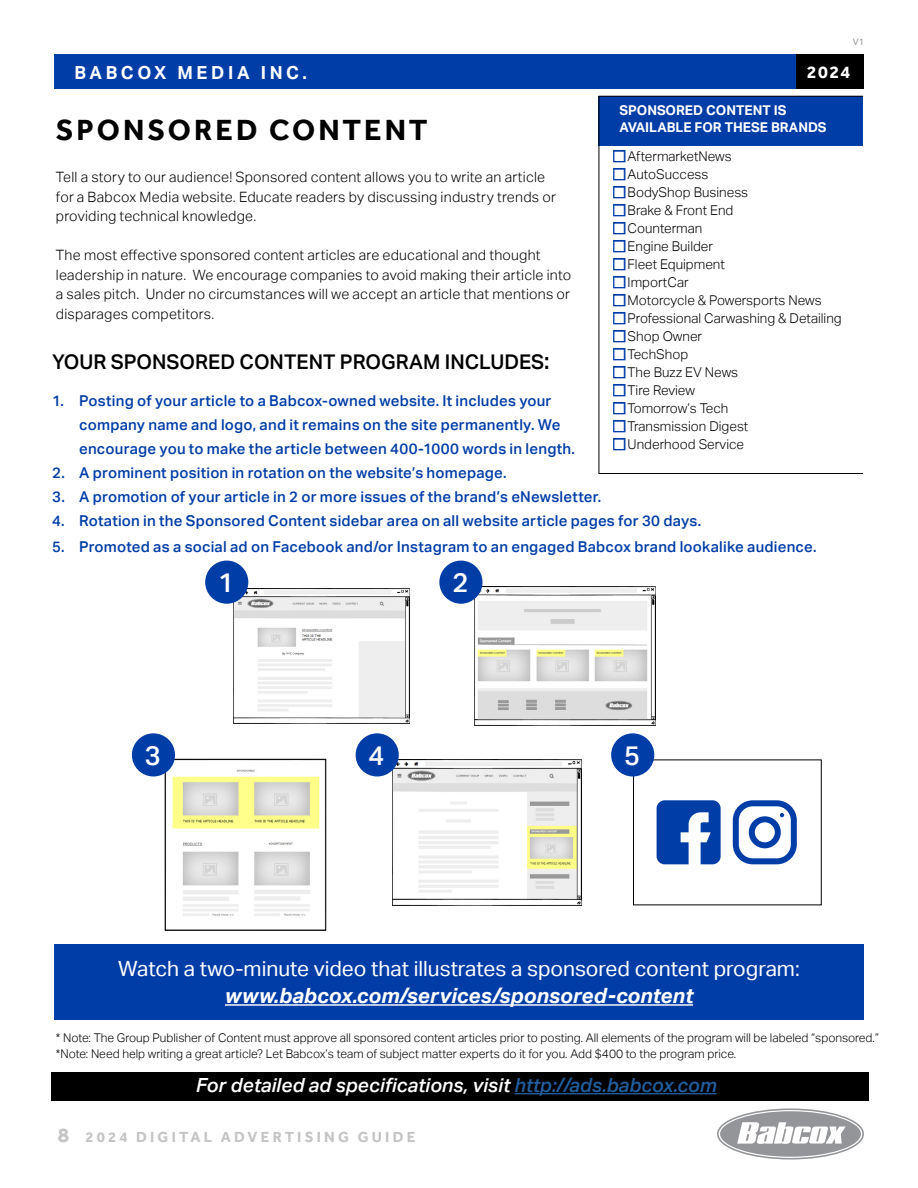
<style>
.page{position:relative;width:918px;height:1188px;background:#fff}
.page>*{position:absolute;margin:0;border:0;box-sizing:border-box;transform-origin:0 0}
.t1{font:700 30px "Effra";letter-spacing:.1em;color:#000}
.t2{font:500 27px "Aktiv Grotesk";color:#fff}
.t3{font:21px "Aktiv Grotesk";color:#fff}
.t4{font:italic 700 21px "Aktiv Grotesk";color:#fff}
.t5{font:500 20.25px "Aktiv Grotesk";color:#000}
.t6{font:italic 500 19.5px "Aktiv Grotesk";color:#fff}
.t7{font:700 18px "Aktiv Grotesk";letter-spacing:.2em;color:#fff}
.t8{font:700 18px "Effra";color:#fff}
.t9{font:500 15px/24px "Aktiv Grotesk";letter-spacing:.015em;color:#003da7}
.t10{font:700 15px "Effra";letter-spacing:.215em;color:#c4c4c4}
.t11{font:300 14.25px/19.5px "Aktiv Grotesk";letter-spacing:.015em;color:#000}
.t12{font:300 13.5px "Aktiv Grotesk";color:#000}
.t13{font:700 13.5px/16.5px "Aktiv Grotesk";color:#fff}
.t14{font:300 12px/16.5px "Aktiv Grotesk";color:#000}
.t15{font:9px "Aktiv Grotesk";color:#939598}
.s1{font-size:23.25px}
.s2{color:#003da7}
.s3{color:#215e9e}
.s4{font-size:21px}
</style>
<div class="page">
<div style="left:54px;top:54px;width:810px;height:35px;background:#003da7"></div>
<div style="left:796px;top:54px;width:68px;height:35px;background:#000"></div>
<div style="left:719px;top:1110px;width:143px;height:48px;background:#939598;border-radius:50%"></div>
<div style="left:718px;top:1109px;width:145px;height:50px;border:2px solid #fff;border-radius:50%"></div>
<div style="left:717px;top:1108px;width:147px;height:52px;border:2px solid #939598;border-radius:50%"></div>
<svg style="left:737px;top:1122px;width:109px;height:22px"></svg>
<img style="left:167px;top:761px;width:153px;height:155px">
<div style="left:165px;top:759px;width:161px;height:171px;border:1px solid #000"></div>
<img style="left:392px;top:759px;width:190px;height:147px">
<img style="left:475px;top:587px;width:180px;height:138px">
<img style="left:233px;top:588px;width:177px;height:136px">
<div style="left:51px;top:1073px;width:818px;height:28px;background:#000"></div>
<hr style="left:514px;top:1093px;width:203px;height:1px;background:#215e9e">
<div style="left:439px;top:561px;width:44px;height:43px;background:#003da7;border-radius:50%"></div>
<div style="left:205px;top:561px;width:43px;height:43px;background:#003da7;border-radius:50%"></div>
<div style="left:132px;top:733px;width:43px;height:43px;background:#003da7;border-radius:50%"></div>
<div style="left:356px;top:733px;width:43px;height:43px;background:#003da7;border-radius:50%"></div>
<div style="left:599px;top:96px;width:264px;height:49px;background:#003da7"></div>
<div style="left:599px;top:96px;width:264px;height:378px;border:1px solid #000"></div>
<div style="left:54px;top:944px;width:810px;height:76px;background:#003da7"></div>
<hr style="left:225px;top:1004px;width:468px;height:2px;background:#fff">
<svg style="left:657px;top:800px;width:64px;height:64px"></svg>
<svg style="left:733px;top:800px;width:64px;height:64px"></svg>
<div style="left:633px;top:760px;width:189px;height:145px;border:1px solid #000"></div>
<div style="left:611px;top:733px;width:43px;height:43px;background:#003da7;border-radius:50%"></div>
<p class="t15" style="left:853px;top:37px;width:13px">V1</p>
<p class="t7" style="left:74px;top:62px;width:234px">BABCOX MEDIA INC.</p>
<p class="t8" style="left:807px;top:61px;width:45px">2024</p>
<p class="t13" style="left:620px;top:103px;width:209px">SPONSORED CONTENT IS<br>AVAILABLE FOR THESE BRANDS</p>
<h1 class="t1" style="left:56px;top:112px;width:373px">SPONSORED CONTENT</h1>
<p class="t11" style="left:56px;top:168px;width:501px">Tell a story to our audience! Sponsored content allows you to write an article for a Babcox Media website. Educate readers by discussing industry trends or providing technical knowledge.</p>
<p class="t11" style="left:56px;top:246px;width:517px">The most effective sponsored content articles are educational and thought leadership in nature. We encourage companies to avoid making their article into a sales pitch. Under no circumstances will we accept an article that mentions or disparages competitors.</p>
<h3 class="t5" style="left:52px;top:350px;width:499px">YOUR SPONSORED CONTENT PROGRAM INCLUDES<span class="s1">:</span></h3>
<p class="t9" style="left:79px;top:389px;width:497px;text-indent:-27px">1. Posting of your article to a Babcox-owned website. It includes your company name and logo, and it remains on the site permanently. We encourage you to make the article between 400-1000 words in length.</p>
<p class="t9" style="left:52px;top:461px;width:456px">2. A prominent position in rotation on the website’s homepage.</p>
<p class="t9" style="left:52px;top:485px;width:551px">3. A promotion of your article in 2 or more issues of the brand’s eNewsletter.</p>
<p class="t9" style="left:52px;top:509px;width:651px">4. Rotation in the Sponsored Content sidebar area on all website article pages for 30 days.</p>
<p class="t9" style="left:52px;top:535px;width:766px">5. Promoted as a social ad on Facebook and/or Instagram to an engaged Babcox brand lookalike audience.</p>
<p class="t12" style="left:614px;top:148px;width:119px"><span class="s2">■</span> AftermarketNews</p>
<p class="t12" style="left:614px;top:166px;width:96px"><span class="s2">■</span> AutoSuccess</p>
<p class="t12" style="left:614px;top:184px;width:136px"><span class="s2">■</span> BodyShop Business</p>
<p class="t12" style="left:614px;top:202px;width:121px"><span class="s2">■</span> Brake &amp; Front End</p>
<p class="t12" style="left:614px;top:220px;width:90px"><span class="s2">■</span> Counterman</p>
<p class="t12" style="left:614px;top:238px;width:100px"><span class="s2">■</span> Engine Builder</p>
<p class="t12" style="left:614px;top:256px;width:112px"><span class="s2">■</span> Fleet Equipment</p>
<p class="t12" style="left:614px;top:274px;width:76px"><span class="s2">■</span> ImportCar</p>
<p class="t12" style="left:614px;top:292px;width:209px"><span class="s2">■</span> Motorcycle &amp; Powersports News</p>
<p class="t12" style="left:614px;top:310px;width:229px"><span class="s2">■</span> Professional Carwashing &amp; Detailing</p>
<p class="t12" style="left:614px;top:328px;width:90px"><span class="s2">■</span> Shop Owner</p>
<p class="t12" style="left:614px;top:346px;width:76px"><span class="s2">■</span> TechShop</p>
<p class="t12" style="left:614px;top:364px;width:126px"><span class="s2">■</span> The Buzz EV News</p>
<p class="t12" style="left:614px;top:382px;width:82px"><span class="s2">■</span> Tire Review</p>
<p class="t12" style="left:614px;top:400px;width:116px"><span class="s2">■</span> Tomorrow’s Tech</p>
<p class="t12" style="left:614px;top:418px;width:136px"><span class="s2">■</span> Transmission Digest</p>
<p class="t12" style="left:614px;top:436px;width:131px"><span class="s2">■</span> Underhood Service</p>
<h2 class="t2" style="left:218px;top:567px;width:17px">1</h2>
<h2 class="t2" style="left:452px;top:567px;width:17px">2</h2>
<h2 class="t2" style="left:145px;top:739px;width:17px">3</h2>
<h2 class="t2" style="left:369px;top:739px;width:17px">4</h2>
<h2 class="t2" style="left:624px;top:739px;width:17px">5</h2>
<h3 class="t3" style="left:118px;top:956px;width:683px">Watch a two-minute video that illustrates a sponsored content program:</h3>
<h3 class="t4" style="left:225px;top:983px;width:470px">www.babcox.com/services/sponsored-content</h3>
<p class="t14" style="left:56px;top:1029px;width:824px">* Note: The Group Publisher of Content must approve all sponsored content articles prior to posting. All elements of the program will be labeled “sponsored.” *Note: Need help writing a great article? Let Babcox’s team of subject matter experts do it for you. Add $400 to the program price.</p>
<h3 class="t6" style="left:196px;top:1074px;width:522px">For detailed ad specifications, visit <span class="s3">http://ads.babcox.com</span></h3>
<p class="t10" style="left:58px;top:1128px;width:359px"><span class="s4">8</span> 2024 DIGITAL ADVERTISING GUIDE</p>
</div>
